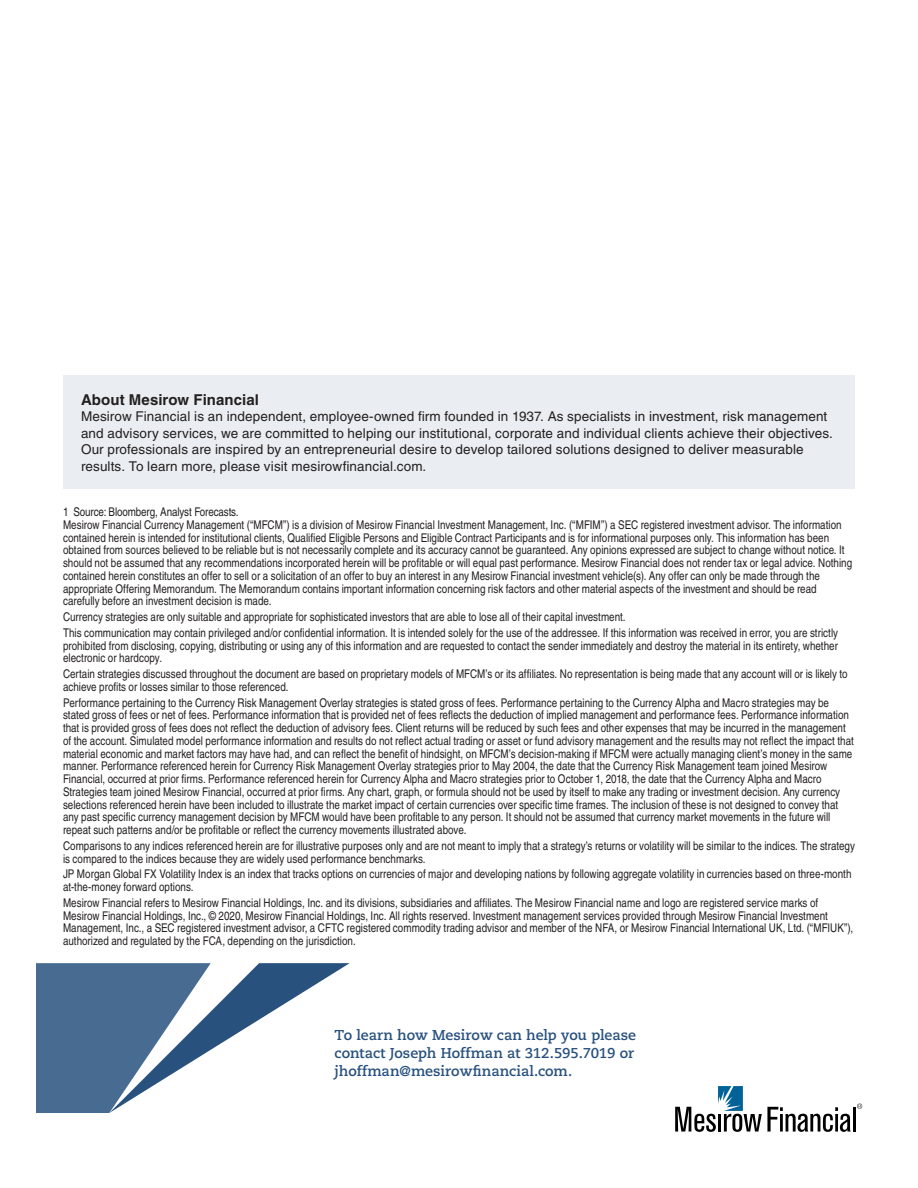
<style>
.page{position:relative;width:918px;height:1188px;background:#fff}
.page>*{position:absolute;margin:0;border:0;box-sizing:border-box;transform-origin:0 0}
.About_MF_Heading{font:700 15px "Helvetica LT";letter-spacing:.005em;color:#231f20}
.Call_to_Action_fs{font:700 14.25px/18px "Caecilia LT Std";letter-spacing:-.005em;color:#28517e}
.Body_Copy_fs{font:13.5px/16.5px "Helvetica LT";letter-spacing:.01em;color:#231f20}
.Disclaimer{font:condensed 12px/12.8px "Helvetica LT";color:#231f20}
.Footnote{font:condensed 12px "Helvetica LT";letter-spacing:-.01em;color:#231f20}
</style>
<div class="page">
<hr style="left:853px;top:1107px;width:3px;height:25px;background:#000">
<svg style="left:675px;top:1086px;width:176px;height:46px"></svg>
<svg style="left:857px;top:1104px;width:5px;height:5px"></svg>
<div style="left:63px;top:375px;width:792px;height:114px;background:#eaeef2"></div>
<svg style="left:36px;top:963px;width:314px;height:150px"></svg>
<p class="About_MF_Heading" style="left:81px;top:390px;width:179px">About Mesirow Financial</p>
<p class="Body_Copy_fs" style="left:81px;top:408px;width:754px">Mesirow Financial is an independent, employee-owned firm founded in 1937. As specialists in investment, risk management and advisory services, we are committed to helping our institutional, corporate and individual clients achieve their objectives.<br>Our professionals are inspired by an entrepreneurial desire to develop tailored solutions designed to deliver measurable results. To learn more, please visit mesirowfinancial.com.</p>
<p class="Footnote" style="left:63px;top:505px;width:177px">1 Source: Bloomberg, Analyst Forecasts.</p>
<p class="Disclaimer" style="left:63px;top:518px;width:791px">Mesirow Financial Currency Management (“MFCM”) is a division of Mesirow Financial Investment Management, Inc. (“MFIM”) a SEC registered investment advisor. The information contained herein is intended for institutional clients, Qualified Eligible Persons and Eligible Contract Participants and is for informational purposes only. This information has been obtained from sources believed to be reliable but is not necessarily complete and its accuracy cannot be guaranteed. Any opinions expressed are subject to change without notice. It should not be assumed that any recommendations incorporated herein will be profitable or will equal past performance. Mesirow Financial does not render tax or legal advice. Nothing contained herein constitutes an offer to sell or a solicitation of an offer to buy an interest in any Mesirow Financial investment vehicle(s). Any offer can only be made through the appropriate Offering Memorandum. The Memorandum contains important information concerning risk factors and other material aspects of the investment and should be read carefully before an investment decision is made.</p>
<p class="Disclaimer" style="left:63px;top:611px;width:564px">Currency strategies are only suitable and appropriate for sophisticated investors that are able to lose all of their capital investment.</p>
<p class="Disclaimer" style="left:63px;top:626px;width:777px;text-align:justify">This communication may contain privileged and/or confidential information. It is intended solely for the use of the addressee. If this information was received in error, you are strictly prohibited from disclosing, copying, distributing or using any of this information and are requested to contact the sender immediately and destroy the material in its entirety, whether electronic or hardcopy.</p>
<p class="Disclaimer" style="left:63px;top:668px;width:786px">Certain strategies discussed throughout the document are based on proprietary models of MFCM’s or its affiliates. No representation is being made that any account will or is likely to achieve profits or losses similar to those referenced.</p>
<p class="Disclaimer" style="left:63px;top:696px;width:792px">Performance pertaining to the Currency Risk Management Overlay strategies is stated gross of fees. Performance pertaining to the Currency Alpha and Macro strategies may be stated gross of fees or net of fees. Performance information that is provided net of fees reflects the deduction of implied management and performance fees. Performance information that is provided gross of fees does not reflect the deduction of advisory fees. Client returns will be reduced by such fees and other expenses that may be incurred in the management of the account. Simulated model performance information and results do not reflect actual trading or asset or fund advisory management and the results may not reflect the impact that material economic and market factors may have had, and can reflect the benefit of hindsight, on MFCM’s decision-making if MFCM were actually managing client’s money in the same manner. Performance referenced herein for Currency Risk Management Overlay strategies prior to May 2004, the date that the Currency Risk Management team joined Mesirow Financial, occurred at prior firms. Performance referenced herein for Currency Alpha and Macro strategies prior to October 1, 2018, the date that the Currency Alpha and Macro Strategies team joined Mesirow Financial, occurred at prior firms. Any chart, graph, or formula should not be used by itself to make any trading or investment decision. Any currency selections referenced herein have been included to illustrate the market impact of certain currencies over specific time frames. The inclusion of these is not designed to convey that any past specific currency management decision by MFCM would have been profitable to any person. It should not be assumed that currency market movements in the future will repeat such patterns and/or be profitable or reflect the currency movements illustrated above.</p>
<p class="Disclaimer" style="left:63px;top:839px;width:794px">Comparisons to any indices referenced herein are for illustrative purposes only and are not meant to imply that a strategy’s returns or volatility will be similar to the indices. The strategy is compared to the indices because they are widely used performance benchmarks.</p>
<p class="Disclaimer" style="left:63px;top:868px;width:790px">JP Morgan Global FX Volatility Index is an index that tracks options on currencies of major and developing nations by following aggregate volatility in currencies based on three-month at-the-money forward options.</p>
<p class="Disclaimer" style="left:63px;top:896px;width:792px">Mesirow Financial refers to Mesirow Financial Holdings, Inc. and its divisions, subsidiaries and affiliates. The Mesirow Financial name and logo are registered service marks of Mesirow Financial Holdings, Inc., © 2020, Mesirow Financial Holdings, Inc. All rights reserved. Investment management services provided through Mesirow Financial Investment Management, Inc., a SEC registered investment advisor, a CFTC registered commodity trading advisor and member of the NFA, or Mesirow Financial International UK, Ltd. (“MFIUK”), authorized and regulated by the FCA, depending on the jurisdiction.</p>
<p class="Call_to_Action_fs" style="left:334px;top:1026px;width:303px">To learn how Mesirow can help you please contact Joseph Hoffman at 312.595.7019 or jhoffman@mesirowfinancial.com.</p>
</div>
